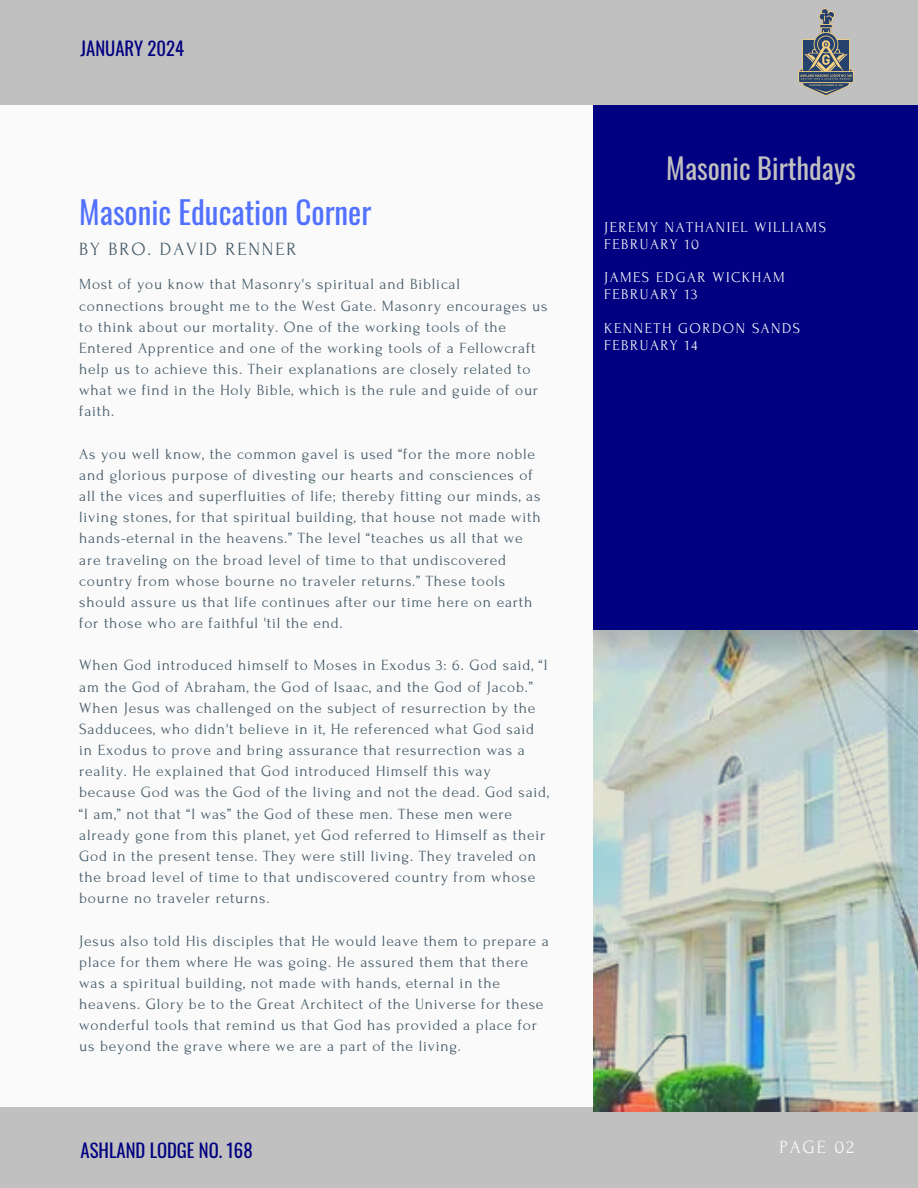
<style>
.page{position:relative;width:918px;height:1188px;background:#fafafa}
.page>*{position:absolute;margin:0;border:0;box-sizing:border-box;transform-origin:0 0}
.t1{font:31.2px "Oswald";color:#5271ff}
.t2{font:28.5px "Oswald";color:#c0c0c0}
.t3{font:18.75px "Oswald";color:#000080}
.t4{font:18.75px "Forum";letter-spacing:.1em;color:#fafafa}
.t5{font:18.6px "Forum";letter-spacing:.1em;color:#435967}
.t6{font:15.6px/21.1px "Forum";letter-spacing:.05em;color:#435967}
.t7{font:15px/16.8px "Forum";letter-spacing:.1em;color:#fafafa}
</style>
<div class="page">
<div style="left:594px;top:104px;width:324px;height:585px;background:#000080"></div>
<div style="left:0;top:1107px;width:918px;height:81px;background:#c0c0c0"></div>
<img style="left:594px;top:631px;width:324px;height:481px">
<div style="left:0;top:0;width:918px;height:105px;background:#c0c0c0"></div>
<img style="left:798px;top:8px;width:56px;height:88px">
<h2 class="t3" style="left:81px;top:34px;width:105px">JANUARY 2024</h2>
<h3 class="t1" style="left:79px;top:187px;width:294px">Masonic Education Corner</h3>
<h3 class="t5" style="left:79px;top:239px;width:219px">BY BRO. DAVID RENNER</h3>
<h3 class="t6" style="left:79px;top:274px;width:470px">Most of you know that Masonry's spiritual and Biblical connections brought me to the West Gate. Masonry encourages us to think about our mortality. One of the working tools of the Entered Apprentice and one of the working tools of a Fellowcraft help us to achieve this. Their explanations are closely related to what we find in the Holy Bible, which is the rule and guide of our faith.</h3>
<h1 class="t6" style="left:79px;top:443px;width:463px">As you well know, the common gavel is used “for the more noble and glorious purpose of divesting our hearts and consciences of all the vices and superfluities of life; thereby fitting our minds, as living stones, for that spiritual building, that house not made with hands-eternal in the heavens.” The level “teaches us all that we are traveling on the broad level of time to that undiscovered country from whose bourne no traveler returns.” These tools should assure us that life continues after our time here on earth for those who are faithful 'til the end.</h1>
<h2 class="t6" style="left:79px;top:655px;width:471px">When God introduced himself to Moses in Exodus 3: 6. God said, “I am the God of Abraham, the God of Isaac, and the God of Jacob.” When Jesus was challenged on the subject of resurrection by the Sadducees, who didn't believe in it, He referenced what God said in Exodus to prove and bring assurance that resurrection was a reality. He explained that God introduced Himself this way because God was the God of the living and not the dead. God said, “I am,” not that “I was” the God of these men. These men were already gone from this planet, yet God referred to Himself as their God in the present tense. They were still living. They traveled on the broad level of time to that undiscovered country from whose bourne no traveler returns.</h2>
<p class="t6" style="left:79px;top:930px;width:471px">Jesus also told His disciples that He would leave them to prepare a place for them where He was going. He assured them that there was a spiritual building, not made with hands, eternal in the heavens. Glory be to the Great Architect of the Universe for these wonderful tools that remind us that God has provided a place for us beyond the grave where we are a part of the living.</p>
<p class="t2" style="left:666px;top:146px;width:191px">Masonic Birthdays</p>
<p class="t7" style="left:604px;top:219px;width:223px">JEREMY NATHANIEL WILLIAMS<br>FEBRUARY 10</p>
<p class="t7" style="left:604px;top:269px;width:182px">JAMES EDGAR WICKHAM<br>FEBRUARY 13</p>
<h2 class="t7" style="left:604px;top:320px;width:198px">KENNETH GORDON SANDS<br>FEBRUARY 14</h2>
<p class="t3" style="left:81px;top:1136px;width:174px">ASHLAND LODGE NO. 168</p>
<h1 class="t4" style="left:779px;top:1137px;width:76px">PAGE 02</h1>
</div>
